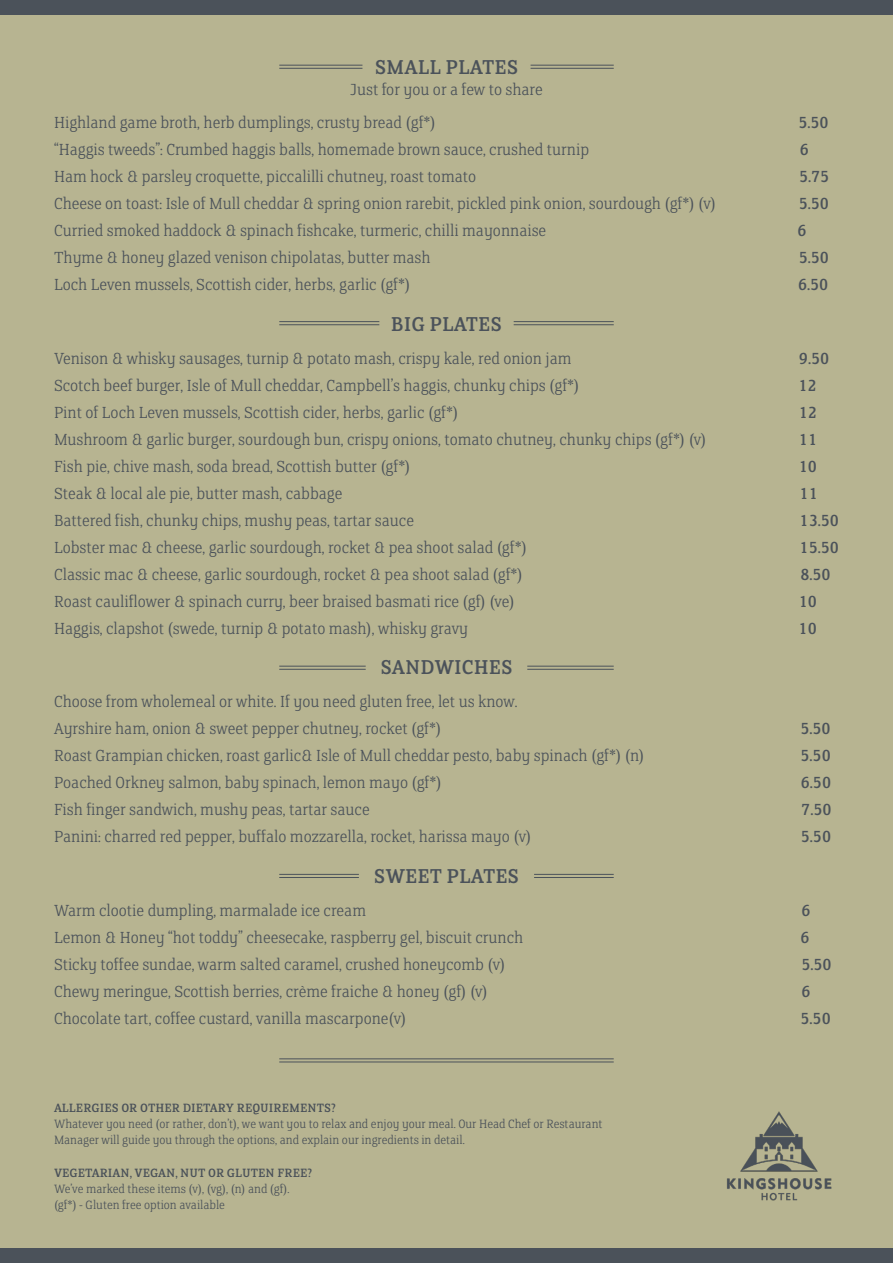
<style>
.page{position:relative;width:893px;height:1263px;background:#b7b491}
.page>*{position:absolute;margin:0;border:0;box-sizing:border-box;transform-origin:0 0}
.t1{font:22.5px "FS Clerkenwell";color:#4b525a}
.t2{font:300 18px "FS Clerkenwell";color:#4b525a}
.t3{font:18px "FS Clerkenwell";color:#4b525a}
.t4{font:300 13.5px/16.2px "FS Clerkenwell";color:#4a5159}
.t5{font:13.5px "FS Clerkenwell";color:#4a5159}
.t6{font:300 13.5px "FS Clerkenwell";color:#4b525a}
.s1{color:#4a5159}
</style>
<div class="page">
<div style="left:0;top:1248px;width:893px;height:15px;background:#4b525a"></div>
<div style="left:0;top:0;width:893px;height:15px;background:#4b525a"></div>
<hr style="left:531px;top:65px;width:83px;height:1px;background:#4b525a">
<hr style="left:531px;top:68px;width:83px;height:1px;background:#4b525a">
<hr style="left:279px;top:65px;width:83px;height:1px;background:#4b525a">
<hr style="left:279px;top:68px;width:83px;height:1px;background:#4b525a">
<hr style="left:514px;top:321px;width:100px;height:1px;background:#4b525a">
<hr style="left:514px;top:324px;width:100px;height:1px;background:#4b525a">
<hr style="left:279px;top:321px;width:100px;height:1px;background:#4b525a">
<hr style="left:279px;top:324px;width:100px;height:1px;background:#4b525a">
<hr style="left:527px;top:666px;width:87px;height:1px;background:#4b525a">
<hr style="left:527px;top:669px;width:87px;height:1px;background:#4b525a">
<hr style="left:279px;top:666px;width:87px;height:1px;background:#4b525a">
<hr style="left:279px;top:669px;width:87px;height:1px;background:#4b525a">
<hr style="left:534px;top:874px;width:80px;height:1px;background:#4b525a">
<hr style="left:534px;top:877px;width:80px;height:1px;background:#4b525a">
<hr style="left:279px;top:874px;width:80px;height:1px;background:#4b525a">
<hr style="left:279px;top:877px;width:80px;height:1px;background:#4b525a">
<hr style="left:279px;top:1058px;width:335px;height:1px;background:#4b525a">
<hr style="left:279px;top:1062px;width:335px;height:1px;background:#4b525a">
<img style="left:727px;top:1111px;width:105px;height:90px">
<p class="t1" style="left:375px;top:56px;width:145px">SMALL PLATES</p>
<p class="t2" style="left:350px;top:82px;width:194px">Just for you or a few to share</p>
<p class="t2" style="left:54px;top:115px;width:383px">Highland game broth, herb dumplings, crusty bread (gf*)</p>
<p class="t3" style="left:798px;top:114px;width:32px">5.50</p>
<p class="t2" style="left:54px;top:142px;width:537px">“Haggis tweeds”: Crumbed haggis balls, homemade brown sauce, crushed turnip</p>
<p class="t3" style="left:800px;top:141px;width:11px">6</p>
<p class="t2" style="left:54px;top:169px;width:424px">Ham hock &amp; parsley croquette, piccalilli chutney, roast tomato</p>
<p class="t3" style="left:799px;top:168px;width:32px">5.75</p>
<p class="t2" style="left:54px;top:196px;width:664px">Cheese on toast: Isle of Mull cheddar &amp; spring onion rarebit, pickled pink onion, sourdough (gf*) (v)</p>
<p class="t3" style="left:799px;top:195px;width:32px">5.50</p>
<p class="t2" style="left:54px;top:223px;width:494px">Curried smoked haddock &amp; spinach fishcake, turmeric, chilli mayonnaise</p>
<p class="t3" style="left:798px;top:222px;width:11px">6</p>
<p class="t2" style="left:54px;top:250px;width:378px">Thyme &amp; honey glazed venison chipolatas, butter mash</p>
<p class="t3" style="left:799px;top:249px;width:32px">5.50</p>
<p class="t2" style="left:54px;top:277px;width:358px">Loch Leven mussels, Scottish cider, herbs, garlic (gf*)</p>
<p class="t3" style="left:798px;top:276px;width:32px">6.50</p>
<p class="t1" style="left:391px;top:313px;width:113px">BIG PLATES</p>
<p class="t2" style="left:54px;top:350px;width:519px">Venison &amp; whisky sausages, turnip &amp; potato mash, crispy kale, red onion jam</p>
<p class="t3" style="left:799px;top:350px;width:32px">9.50</p>
<p class="t2" style="left:54px;top:377px;width:527px">Scotch beef burger, Isle of Mull cheddar, Campbell’s haggis, chunky chips (gf*)</p>
<p class="t3" style="left:798px;top:377px;width:20px">12</p>
<p class="t2" style="left:54px;top:404px;width:406px">Pint of Loch Leven mussels, Scottish cider, herbs, garlic (gf*)</p>
<p class="t3" style="left:799px;top:404px;width:20px">12</p>
<p class="t2" style="left:54px;top:431px;width:654px">Mushroom &amp; garlic burger, sourdough bun, crispy onions, tomato chutney, chunky chips (gf*) (v)</p>
<p class="t3" style="left:799px;top:431px;width:20px">11</p>
<p class="t2" style="left:54px;top:458px;width:358px">Fish pie, chive mash, soda bread, Scottish butter (gf*)</p>
<p class="t3" style="left:799px;top:458px;width:20px">10</p>
<p class="t2" style="left:54px;top:485px;width:290px">Steak &amp; local ale pie, butter mash, cabbage</p>
<p class="t3" style="left:800px;top:485px;width:20px">11</p>
<p class="t2" style="left:54px;top:512px;width:361px">Battered fish, chunky chips, mushy peas, tartar sauce</p>
<p class="t3" style="left:800px;top:512px;width:41px">13.50</p>
<p class="t2" style="left:54px;top:539px;width:474px">Lobster mac &amp; cheese, garlic sourdough, rocket &amp; pea shoot salad (gf*)</p>
<p class="t3" style="left:800px;top:539px;width:41px">15.50</p>
<p class="t2" style="left:54px;top:566px;width:470px">Classic mac &amp; cheese, garlic sourdough, rocket &amp; pea shoot salad (gf*)</p>
<p class="t3" style="left:800px;top:566px;width:32px">8.50</p>
<p class="t2" style="left:54px;top:593px;width:462px">Roast cauliflower &amp; spinach curry, beer braised basmati rice (gf) (ve)</p>
<p class="t3" style="left:799px;top:593px;width:20px">10</p>
<p class="t2" style="left:54px;top:620px;width:416px">Haggis, clapshot (swede, turnip &amp; potato mash), whisky gravy</p>
<p class="t3" style="left:799px;top:620px;width:20px">10</p>
<p class="t1" style="left:380px;top:657px;width:134px">SANDWICHES</p>
<p class="t2" style="left:54px;top:694px;width:465px">Choose from wholemeal or white. If you need gluten free, let us know.</p>
<p class="t2" style="left:54px;top:721px;width:389px">Ayrshire ham, onion &amp; sweet pepper chutney, rocket (gf*)</p>
<p class="t3" style="left:800px;top:720px;width:32px">5.50</p>
<p class="t2" style="left:54px;top:748px;width:592px">Roast Grampian chicken, roast garlic&amp; Isle of Mull cheddar pesto, baby spinach (gf*) (n)</p>
<p class="t3" style="left:800px;top:747px;width:32px">5.50</p>
<p class="t2" style="left:54px;top:775px;width:389px">Poached Orkney salmon, baby spinach, lemon mayo (gf*)</p>
<p class="t3" style="left:801px;top:774px;width:32px">6.50</p>
<p class="t2" style="left:54px;top:802px;width:317px">Fish finger sandwich, mushy peas, tartar sauce</p>
<p class="t3" style="left:801px;top:801px;width:32px">7.50</p>
<p class="t2" style="left:54px;top:829px;width:479px">Panini: charred red pepper, buffalo mozzarella, rocket, harissa mayo (v)</p>
<p class="t3" style="left:801px;top:828px;width:32px">5.50</p>
<p class="t1" style="left:374px;top:865px;width:147px">SWEET PLATES</p>
<p class="t2" style="left:54px;top:902px;width:314px">Warm clootie dumpling, marmalade ice cream</p>
<p class="t3" style="left:801px;top:902px;width:11px">6</p>
<p class="t2" style="left:54px;top:929px;width:471px">Lemon &amp; Honey “hot toddy” cheesecake, raspberry gel, biscuit crunch</p>
<p class="t3" style="left:800px;top:929px;width:11px">6</p>
<p class="t2" style="left:54px;top:956px;width:453px">Sticky toffee sundae, warm salted caramel, crushed honeycomb (v)</p>
<p class="t3" style="left:801px;top:956px;width:32px">5.50</p>
<p class="t2" style="left:54px;top:983px;width:435px">Chewy meringue, Scottish berries, crème fraiche &amp; honey (gf) (v)</p>
<p class="t3" style="left:801px;top:983px;width:11px">6</p>
<p class="t2" style="left:54px;top:1010px;width:354px">Chocolate tart, coffee custard, vanilla mascarpone(v)</p>
<p class="t3" style="left:800px;top:1010px;width:32px">5.50</p>
<p class="t5" style="left:54px;top:1101px;width:283px">ALLERGIES OR OTHER DIETARY REQUIREMENTS?</p>
<p class="t4" style="left:54px;top:1116px;width:550px">Whatever you need (or rather, don’t), we want you to relax and enjoy your meal. Our Head Chef or Restaurant<br>Manager will guide you through the options, and explain our ingredients in detail.</p>
<p class="t5" style="left:54px;top:1166px;width:260px">VEGETARIAN, VEGAN, NUT OR GLUTEN FREE?</p>
<p class="t4" style="left:54px;top:1181px;width:237px">We’ve marked these items (v), (vg), (n) and (gf).</p>
<p class="t6" style="left:54px;top:1198px;width:173px"><span class="s1">(gf</span>*) - Gluten free option available</p>
</div>
